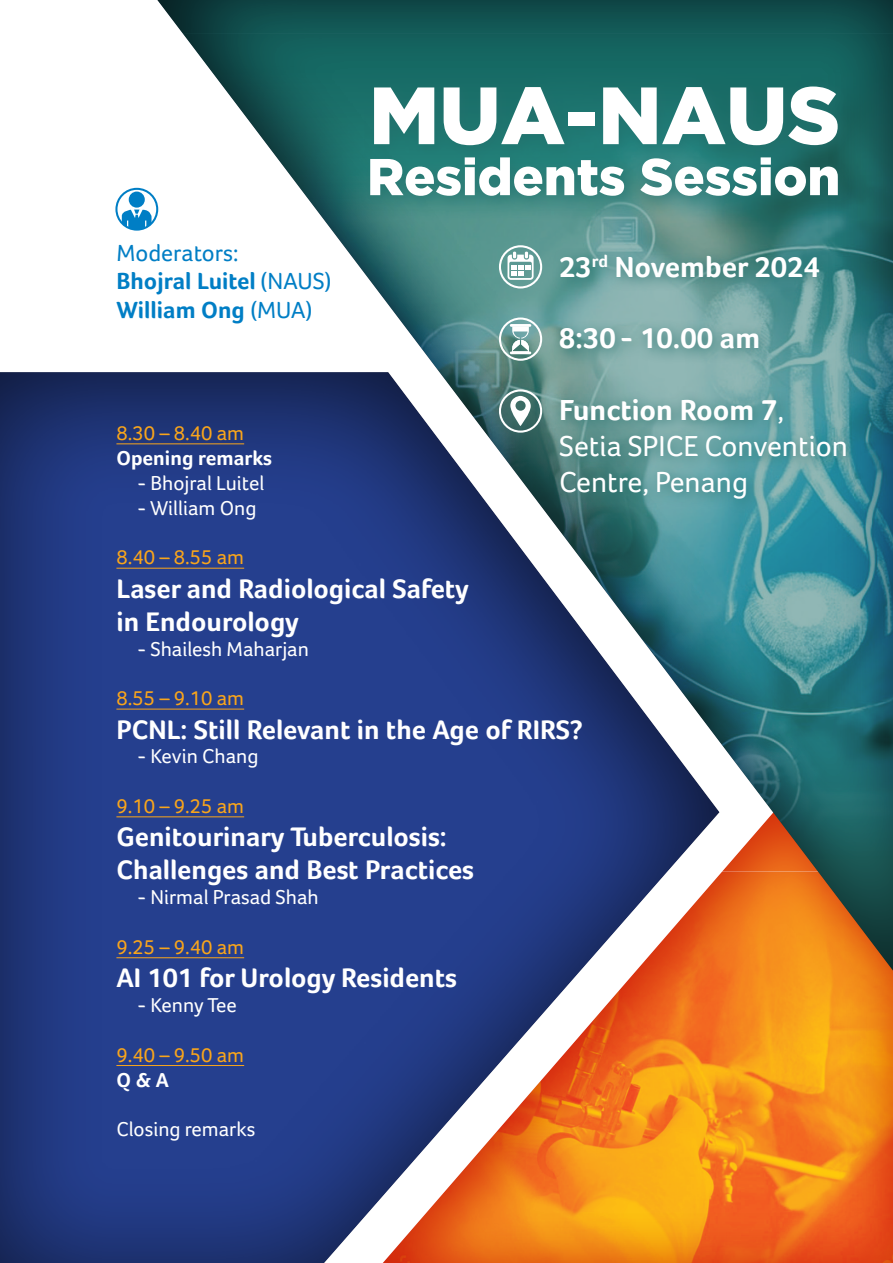
<style>
.page{position:relative;width:893px;height:1263px;background:#fff}
.page>*{position:absolute;margin:0;border:0;box-sizing:border-box;transform-origin:0 0}
.t1{font:900 81px "Gotham";color:#fff}
.t2{font:900 51.75px "Gotham";color:#fff}
.t3{font:29.85px/35.8px "Foco";color:#fff}
.t4{font:700 29.85px "Foco";color:#fff}
.t5{font:700 27.6px "Foco";color:#fff}
.t6{font:700 24px "Foco";color:#007ec5}
.t7{font:24px "Foco";color:#007ec5}
.t8{font:20.7px "Foco";color:#fff}
.t9{font:20.7px "Foco";color:#f9a51b}
.t10{font:700 20.7px "Foco";color:#fff}
.s1{font-weight:400}
.s2{font-weight:700}
</style>
<div class="page">
<div style="left:382px;top:798px;width:511px;height:465px;background:#d1232a;opacity:.75"></div>
<div style="left:157px;top:0;width:736px;height:973px;background:#253f8e;opacity:.75"></div>
<div style="left:0;top:370px;width:721px;height:893px;background:#231f20;opacity:.75"></div>
<hr style="left:116px;top:443px;width:128px;height:1px;background:#f9a51b">
<hr style="left:116px;top:568px;width:128px;height:1px;background:#f9a51b">
<hr style="left:116px;top:709px;width:128px;height:1px;background:#f9a51b">
<hr style="left:116px;top:816px;width:128px;height:1px;background:#f9a51b">
<hr style="left:116px;top:957px;width:128px;height:1px;background:#f9a51b">
<hr style="left:116px;top:1065px;width:128px;height:1px;background:#f9a51b">
<div style="left:359px;top:75px;width:496px;height:138px;background:#23716d;opacity:.75"></div>
<svg style="left:122px;top:210px;width:30px;height:18px"></svg>
<div style="left:129px;top:192px;width:16px;height:16px;background:#007ec5;border-radius:50%"></div>
<div style="left:115px;top:188px;width:43px;height:43px;border:2px solid #007ec5;border-radius:50%"></div>
<div style="left:550px;top:246px;width:312px;height:268px;background:#23716d;opacity:.85"></div>
<svg style="left:507px;top:252px;width:27px;height:28px"></svg>
<div style="left:499px;top:245px;width:43px;height:43px;border:2px solid #fff;border-radius:50%"></div>
<hr style="left:510px;top:351px;width:21px;height:3px;background:#fff">
<hr style="left:510px;top:324px;width:21px;height:3px;background:#fff">
<svg style="left:512px;top:326px;width:17px;height:26px"></svg>
<div style="left:499px;top:317px;width:43px;height:44px;border:2px solid #fff;border-radius:50%"></div>
<svg style="left:510px;top:396px;width:21px;height:30px"></svg>
<div style="left:499px;top:389px;width:43px;height:44px;border:2px solid #fff;border-radius:50%"></div>
<p class="t7" style="left:116px;top:239px;width:124px">Moderators:</p>
<p class="t6" style="left:116px;top:267px;width:217px">Bhojral Luitel <span class="s1">(NAUS)</span></p>
<p class="t6" style="left:116px;top:296px;width:198px">William Ong <span class="s1">(MUA)</span></p>
<p class="t1" style="left:369px;top:69px;width:473px">MUA-NAUS</p>
<p class="t2" style="left:367px;top:147px;width:475px">Residents Session</p>
<p class="t4" style="left:559px;top:249px;width:262px">23<sup>rd</sup> November 2024</p>
<p class="t4" style="left:559px;top:321px;width:202px">8:30- 10.00 am</p>
<p class="t3" style="left:559px;top:392px;width:290px"><span class="s2">Function Room 7</span>,<br>Setia SPICE Convention<br>Centre, Penang</p>
<p class="t9" style="left:116px;top:421px;width:129px">8.30 – 8.40 am</p>
<p class="t10" style="left:116px;top:446px;width:157px">Opening remarks</p>
<p class="t8" style="left:137px;top:471px;width:129px">- Bhojral Luitel</p>
<p class="t8" style="left:137px;top:496px;width:121px">- William Ong</p>
<p class="t9" style="left:116px;top:545px;width:129px">8.40 – 8.55 am</p>
<p class="t5" style="left:116px;top:572px;width:354px">Laser and Radiological Safety</p>
<p class="t5" style="left:116px;top:605px;width:184px">in Endourology</p>
<p class="t8" style="left:137px;top:637px;width:173px">- Shailesh Maharjan</p>
<p class="t9" style="left:116px;top:686px;width:129px">8.55 – 9.10 am</p>
<p class="t5" style="left:116px;top:713px;width:468px">PCNL: Still Relevant in the Age of RIRS?</p>
<p class="t8" style="left:137px;top:744px;width:123px">- Kevin Chang</p>
<p class="t9" style="left:116px;top:794px;width:129px">9.10 – 9.25 am</p>
<p class="t5" style="left:116px;top:821px;width:332px">Genitourinary Tuberculosis:</p>
<p class="t5" style="left:116px;top:854px;width:359px">Challenges and Best Practices</p>
<p class="t8" style="left:137px;top:885px;width:183px">- Nirmal Prasad Shah</p>
<p class="t9" style="left:116px;top:935px;width:129px">9.25 – 9.40 am</p>
<p class="t5" style="left:116px;top:961px;width:342px">AI 101 for Urology Residents</p>
<p class="t8" style="left:137px;top:993px;width:101px">- Kenny Tee</p>
<p class="t9" style="left:116px;top:1043px;width:129px">9.40 – 9.50 am</p>
<p class="t10" style="left:116px;top:1067px;width:54px">Q &amp; A</p>
<p class="t8" style="left:116px;top:1117px;width:140px">Closing remarks</p>
</div>
